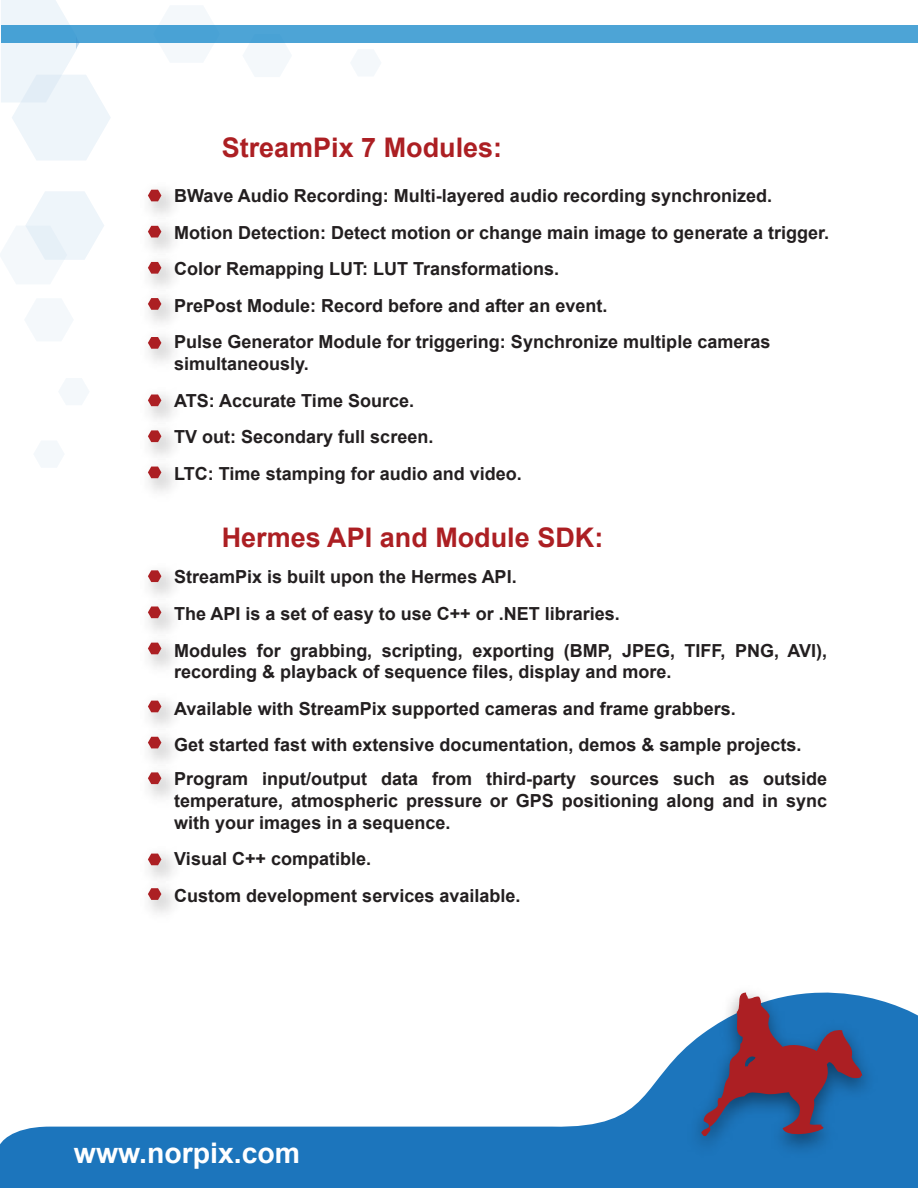
<style>
.page{position:relative;width:918px;height:1188px;background:#fff}
.page>*{position:absolute;margin:0;border:0;box-sizing:border-box;transform-origin:0 0}
.t1{font:700 28.35px "Arial";color:#fff}
.t2{font:700 27px "Arial";color:#ac1f23}
.t3{font:700 18px/36.6px "Arial";color:#231f20}
</style>
<div class="page">
<svg style="left:0;top:1002px;width:918px;height:186px"></svg>
<img style="left:679px;top:996px;width:206px;height:169px">
<svg style="left:701px;top:992px;width:161px;height:147px;background:#5c5b83"></svg>
<svg style="left:0;top:191px;width:104px;height:93px"></svg>
<svg style="left:25px;top:299px;width:48px;height:42px"></svg>
<svg style="left:59px;top:378px;width:30px;height:27px"></svg>
<svg style="left:34px;top:441px;width:30px;height:26px"></svg>
<svg style="left:351px;top:50px;width:30px;height:26px"></svg>
<svg style="left:243px;top:43px;width:48px;height:34px"></svg>
<svg style="left:159px;top:6px;width:55px;height:56px"></svg>
<div style="left:1px;top:25px;width:917px;height:18px;background:#4da4d6"></div>
<svg style="left:1px;top:0;width:110px;height:160px"></svg>
<img style="left:148px;top:189px;width:26px;height:21px">
<svg style="left:148px;top:190px;width:13px;height:11px"></svg>
<img style="left:148px;top:210px;width:26px;height:36px">
<svg style="left:148px;top:226px;width:13px;height:12px"></svg>
<img style="left:148px;top:246px;width:26px;height:36px">
<svg style="left:148px;top:262px;width:13px;height:12px"></svg>
<svg style="left:148px;top:298px;width:13px;height:12px"></svg>
<img style="left:148px;top:321px;width:27px;height:93px">
<svg style="left:148px;top:395px;width:13px;height:11px"></svg>
<svg style="left:148px;top:337px;width:13px;height:12px"></svg>
<img style="left:148px;top:414px;width:26px;height:36px">
<svg style="left:148px;top:430px;width:13px;height:12px"></svg>
<img style="left:148px;top:450px;width:26px;height:42px">
<svg style="left:148px;top:467px;width:13px;height:11px"></svg>
<img style="left:148px;top:571px;width:26px;height:19px">
<svg style="left:148px;top:570px;width:13px;height:12px"></svg>
<img style="left:148px;top:590px;width:26px;height:37px">
<svg style="left:148px;top:606px;width:13px;height:12px"></svg>
<img style="left:148px;top:627px;width:26px;height:94px">
<svg style="left:148px;top:643px;width:13px;height:11px"></svg>
<img style="left:148px;top:778px;width:26px;height:20px">
<svg style="left:148px;top:778px;width:13px;height:6px"></svg>
<img style="left:148px;top:853px;width:26px;height:19px">
<svg style="left:148px;top:854px;width:13px;height:11px"></svg>
<svg style="left:148px;top:888px;width:13px;height:12px"></svg>
<svg style="left:148px;top:701px;width:13px;height:11px"></svg>
<img style="left:148px;top:721px;width:26px;height:57px">
<svg style="left:148px;top:737px;width:13px;height:11px"></svg>
<h2 class="t2" style="left:222px;top:128px;width:282px">StreamPix 7 Modules:</h2>
<p class="t3" style="left:174px;top:178px;width:657px">BWave Audio Recording: Multi-layered audio recording synchronized.<br>Motion Detection: Detect motion or change main image to generate a trigger.<br>Color Remapping LUT: LUT Transformations.<br>PrePost Module: Record before and after an event.<br>Pulse Generator Module for triggering: Synchronize multiple cameras</p>
<p class="t3" style="left:174px;top:346px;width:349px">simultaneously.<br>ATS: Accurate Time Source.<br>TV out: Secondary full screen.<br>LTC: Time stamping for audio and video.</p>
<h2 class="t2" style="left:222px;top:519px;width:383px">Hermes API and Module SDK:</h2>
<p class="t3" style="left:174px;top:559px;width:654px">StreamPix is built upon the Hermes API.<br>The API is a set of easy to use C++ or .NET libraries.<br>Modules for grabbing, scripting, exporting (BMP, JPEG, TIFF, PNG, AVI),</p>
<p class="t3" style="left:174px;top:654px;width:629px">recording &amp; playback of sequence files, display and more.<br>Available with StreamPix supported cameras and frame grabbers.<br>Get started fast with extensive documentation, demos &amp; sample projects.</p>
<p class="t3" style="left:174px;top:769px;width:654px;line-height:21.6px;text-align:justify">Program input/output data from third-party sources such as outside temperature, atmospheric pressure or GPS positioning along and in sync with your images in a sequence.</p>
<p class="t3" style="left:174px;top:841px;width:348px">Visual C++ compatible.<br>Custom development services available.</p>
<h1 class="t1" style="left:74px;top:1133px;width:228px">www.norpix.com</h1>
</div>
